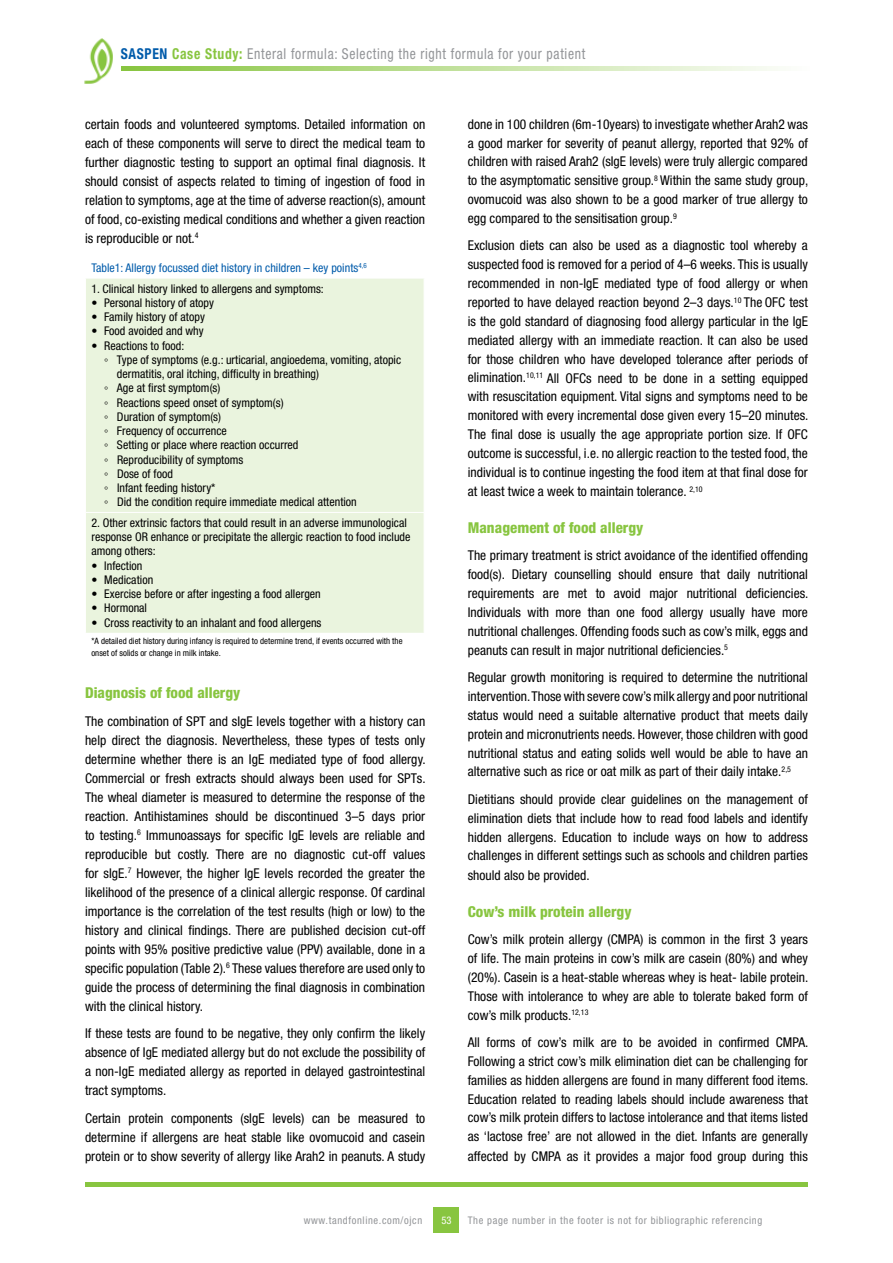
<style>
.page{position:relative;width:893px;height:1263px;background:#fff}
.page>*{position:absolute;margin:0;border:0;box-sizing:border-box;transform-origin:0 0}
.t1{font:condensed 15px "Helvetica Neue LT Std";letter-spacing:.05em;color:#939598;scale:.91 1}
.t2{font:800 condensed 15px "Helvetica Neue LT Std";color:#88c540}
.t3{font:condensed 13.5px/19px "Helvetica Neue LT Std";color:#000;text-align:justify}
.t4{font:condensed 12px/14.2px "Helvetica Neue LT Std";color:#000}
.t5{font:condensed 12px "Helvetica Neue LT Std";color:#005baa}
.t6{font:condensed 10.5px "Helvetica Neue LT Std";letter-spacing:.06em;color:#939598}
.t7{font:condensed 10.5px "Helvetica Neue LT Std";color:#fff}
.t8{font:condensed 8.7px/12px "Helvetica Neue LT Std";color:#000}
.s1{font-weight:700;color:#005baa}
.s2{font-weight:700;color:#88c540}
.s3{font-family:"Arial";font-stretch:normal}
</style>
<div class="page">
<div style="left:434px;top:1208px;width:25px;height:25px;background:#88c540"></div>
<div style="left:85px;top:1182px;width:723px;height:5px;background:#88c540"></div>
<svg style="left:121px;top:66px;width:657px;height:4px"></svg>
<img style="left:84px;top:38px;width:29px;height:46px">
<div style="left:86px;top:279px;width:338px;height:354px;background:#eaf4de"></div>
<hr style="left:85px;top:512px;width:339px;height:1px;background:#fff">
<p class="t1" style="left:121px;top:45px;width:512px"><span class="s1">SASPEN</span> <span class="s2">Case Study:</span> Enteral formula: Selecting the right formula for your patient</p>
<p class="t3" style="left:85px;top:114px;width:342px">certain foods and volunteered symptoms. Detailed information on each of these components will serve to direct the medical team to further diagnostic testing to support an optimal final diagnosis. It should consist of aspects related to timing of ingestion of food in relation to symptoms, age at the time of adverse reaction(s), amount of food, co-existing medical conditions and whether a given reaction is reproducible or not.<sup>4</sup></p>
<p class="t5" style="left:91px;top:261px;width:277px">Table1: Allergy focussed diet history in children – key points<sup>4,6</sup></p>
<p class="t4" style="left:91px;top:281px;width:234px">1. Clinical history linked to allergens and symptoms:</p>
<p class="t4" style="left:91px;top:295px;width:124px">• Personal history of atopy</p>
<p class="t4" style="left:91px;top:310px;width:115px">• Family history of atopy</p>
<p class="t4" style="left:91px;top:324px;width:114px">• Food avoided and why</p>
<p class="t4" style="left:91px;top:338px;width:94px">• Reactions to food:</p>
<p class="t4" style="left:104px;top:352px;width:299px"><span class="s3">◦</span> Type of symptoms (e.g.: urticarial, angioedema, vomiting, atopic</p>
<p class="t4" style="left:117px;top:367px;width:204px">dermatitis, oral itching, difficulty in breathing)</p>
<p class="t4" style="left:104px;top:381px;width:118px"><span class="s3">◦</span> Age at first symptom(s)</p>
<p class="t4" style="left:104px;top:395px;width:181px"><span class="s3">◦</span> Reactions speed onset of symptom(s)</p>
<p class="t4" style="left:104px;top:409px;width:118px"><span class="s3">◦</span> Duration of symptom(s)</p>
<p class="t4" style="left:104px;top:424px;width:124px"><span class="s3">◦</span> Frequency of occurrence</p>
<p class="t4" style="left:104px;top:438px;width:196px"><span class="s3">◦</span> Setting or place where reaction occurred</p>
<p class="t4" style="left:104px;top:452px;width:141px"><span class="s3">◦</span> Reproducibility of symptoms</p>
<p class="t4" style="left:104px;top:466px;width:70px"><span class="s3">◦</span> Dose of food</p>
<p class="t4" style="left:104px;top:481px;width:113px"><span class="s3">◦</span> Infant feeding history*</p>
<p class="t4" style="left:104px;top:495px;width:254px"><span class="s3">◦</span> Did the condition require immediate medical attention</p>
<p class="t4" style="left:92px;top:515px;width:320px">2. Other extrinsic factors that could result in an adverse immunological response OR enhance or precipitate the allergic reaction to food include among others:</p>
<p class="t4" style="left:92px;top:558px;width:52px">• Infection</p>
<p class="t4" style="left:92px;top:572px;width:63px">• Medication</p>
<p class="t4" style="left:92px;top:587px;width:231px">• Exercise before or after ingesting a food allergen</p>
<p class="t4" style="left:92px;top:601px;width:57px">• Hormonal</p>
<p class="t4" style="left:92px;top:615px;width:231px">• Cross reactivity to an inhalant and food allergens</p>
<p class="t8" style="left:91px;top:635px;width:313px">*A detailed diet history during infancy is required to determine trend, if events occurred with the onset of solids or change in milk intake.</p>
<p class="t2" style="left:85px;top:684px;width:157px">Diagnosis of food allergy</p>
<p class="t3" style="left:85px;top:711px;width:342px">The combination of SPT and sIgE levels together with a history can help direct the diagnosis. Nevertheless, these types of tests only determine whether there is an IgE mediated type of food allergy.<br>Commercial or fresh extracts should always been used for SPTs.<br>The wheal diameter is measured to determine the response of the reaction. Antihistamines should be discontinued 3–5 days prior to testing.<sup>6</sup> Immunoassays for specific IgE levels are reliable and reproducible but costly. There are no diagnostic cut-off values for sIgE.<sup>7</sup> However, the higher IgE levels recorded the greater the likelihood of the presence of a clinical allergic response. Of cardinal importance is the correlation of the test results (high or low) to the history and clinical findings. There are published decision cut-off points with 95% positive predictive value (PPV) available, done in a specific population (Table 2).<sup>6</sup> These values therefore are used only to guide the process of determining the final diagnosis in combination with the clinical history.</p>
<p class="t3" style="left:85px;top:1024px;width:342px">If these tests are found to be negative, they only confirm the likely absence of IgE mediated allergy but do not exclude the possibility of a non-IgE mediated allergy as reported in delayed gastrointestinal tract symptoms.</p>
<p class="t3" style="left:85px;top:1108px;width:342px">Certain protein components (sIgE levels) can be measured to determine if allergens are heat stable like ovomucoid and casein protein or to show severity of allergy like Arah2 in peanuts. A study</p>
<p class="t3" style="left:468px;top:114px;width:342px">done in 100 children (6m-10years) to investigate whether Arah2 was a good marker for severity of peanut allergy, reported that 92% of children with raised Arah2 (sIgE levels) were truly allergic compared to the asymptomatic sensitive group.<sup>8</sup> Within the same study group, ovomucoid was also shown to be a good marker of true allergy to egg compared to the sensitisation group.<sup>9</sup></p>
<p class="t3" style="left:468px;top:236px;width:342px">Exclusion diets can also be used as a diagnostic tool whereby a suspected food is removed for a period of 4–6 weeks. This is usually recommended in non-IgE mediated type of food allergy or when reported to have delayed reaction beyond 2–3 days.<sup>10</sup> The OFC test is the gold standard of diagnosing food allergy particular in the IgE mediated allergy with an immediate reaction. It can also be used for those children who have developed tolerance after periods of elimination.<sup>10,11</sup> All OFCs need to be done in a setting equipped with resuscitation equipment. Vital signs and symptoms need to be monitored with every incremental dose given every 15–20 minutes.<br>The final dose is usually the age appropriate portion size. If OFC outcome is successful, i.e. no allergic reaction to the tested food, the individual is to continue ingesting the food item at that final dose for at least twice a week to maintain tolerance. <sup>2,10</sup></p>
<p class="t2" style="left:468px;top:518px;width:177px">Management of food allergy</p>
<p class="t3" style="left:468px;top:546px;width:342px">The primary treatment is strict avoidance of the identified offending food(s). Dietary counselling should ensure that daily nutritional requirements are met to avoid major nutritional deficiencies.<br>Individuals with more than one food allergy usually have more nutritional challenges. Offending foods such as cow’s milk, eggs and peanuts can result in major nutritional deficiencies.<sup>5</sup></p>
<p class="t3" style="left:468px;top:668px;width:342px">Regular growth monitoring is required to determine the nutritional intervention. Those with severe cow’s milk allergy and poor nutritional status would need a suitable alternative product that meets daily protein and micronutrients needs. However, those children with good nutritional status and eating solids well would be able to have an alternative such as rice or oat milk as part of their daily intake.<sup>2,5</sup></p>
<p class="t3" style="left:468px;top:789px;width:342px">Dietitians should provide clear guidelines on the management of elimination diets that include how to read food labels and identify hidden allergens. Education to include ways on how to address challenges in different settings such as schools and children parties should also be provided.</p>
<p class="t2" style="left:468px;top:902px;width:165px">Cow’s milk protein allergy</p>
<p class="t3" style="left:468px;top:930px;width:342px">Cow’s milk protein allergy (CMPA) is common in the first 3 years of life. The main proteins in cow’s milk are casein (80%) and whey (20%). Casein is a heat-stable whereas whey is heat- labile protein.<br>Those with intolerance to whey are able to tolerate baked form of cow’s milk products.<sup>12,13</sup></p>
<p class="t3" style="left:468px;top:1032px;width:342px">All forms of cow’s milk are to be avoided in confirmed CMPA.<br>Following a strict cow’s milk elimination diet can be challenging for families as hidden allergens are found in many different food items.<br>Education related to reading labels should include awareness that cow’s milk protein differs to lactose intolerance and that items listed as ‘lactose free’ are not allowed in the diet. Infants are generally affected by CMPA as it provides a major food group during this</p>
<p class="t6" style="left:304px;top:1214px;width:120px">www.tandfonline.com/ojcn</p>
<p class="t6" style="left:468px;top:1214px;width:296px">The page number in the footer is not for bibliographic referencing</p>
<p class="t7" style="left:441px;top:1214px;width:12px">53</p>
</div>
